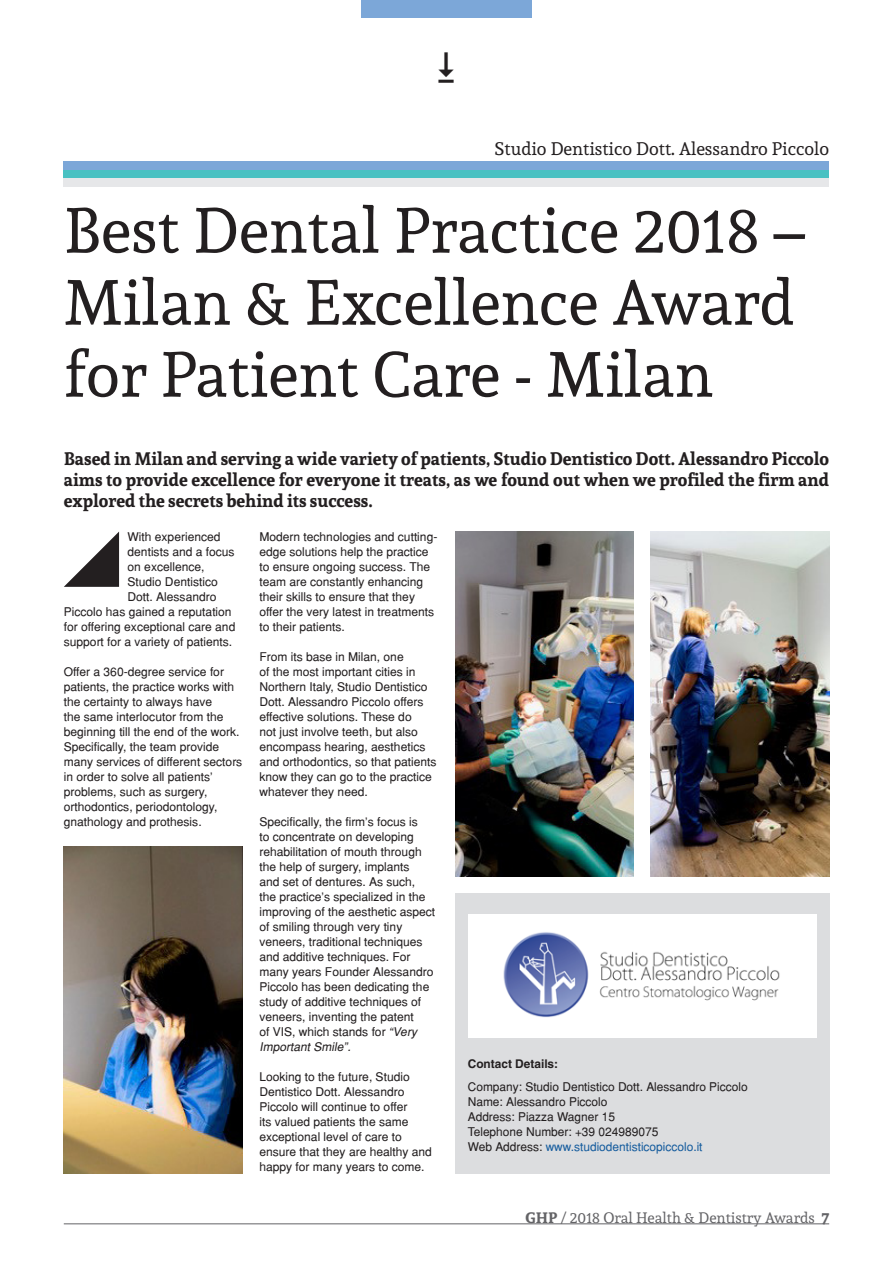
<style>
.page{position:relative;width:893px;height:1263px;background:#fff}
.page>*{position:absolute;margin:0;border:0;box-sizing:border-box;transform-origin:0 0}
.t1{font:63px/72px "Andada";color:#231f20}
.t2{font:700 18px/21px "Andada";color:#231f20;text-align:justify}
.t3{font:18px "Andada";color:#231f20}
.t4{font:15px "Andada";color:#636366}
.t5{font:12px/15px "Helvetica";color:#231f20}
.t6{font:12px "Helvetica";color:#175d9e}
.t7{font:700 12px "Helvetica";color:#231f20}
.s1{font-style:italic}
.s2{color:#231f20}
.s3{font-weight:700}
</style>
<div class="page">
<hr style="left:64px;top:1223px;width:765px;height:1px;background:#636366">
<div style="left:64px;top:162px;width:765px;height:8px;background:#7ca7d8"></div>
<div style="left:64px;top:170px;width:765px;height:9px;background:#49c1c2"></div>
<div style="left:64px;top:179px;width:765px;height:8px;background:#e6e7e9"></div>
<div style="left:361px;top:0;width:170px;height:17px;background:#7ca7d8"></div>
<svg style="left:64px;top:531px;width:55px;height:56px"></svg>
<div style="left:455px;top:893px;width:374px;height:281px;background:#dcdddf"></div>
<div style="left:468px;top:914px;width:348px;height:123px;background:#fff"></div>
<img style="left:503px;top:932px;width:277px;height:86px">
<img style="left:64px;top:846px;width:178px;height:328px">
<img style="left:455px;top:531px;width:179px;height:345px">
<img style="left:651px;top:531px;width:178px;height:345px">
<p class="t3" style="left:495px;top:137px;width:336px">Studio Dentistico Dott. Alessandro Piccolo</p>
<p class="t1" style="left:64px;top:193px;width:743px">Best Dental Practice 2018 –<br>Milan &amp; Excellence Award for Patient Care - Milan</p>
<p class="t2" style="left:64px;top:448px;width:767px">Based in Milan and serving a wide variety of patients, Studio Dentistico Dott. Alessandro Piccolo aims to provide excellence for everyone it treats, as we found out when we profiled the firm and explored the secrets behind its success.</p>
<p class="t5" style="left:259px;top:529px;width:179px">Modern technologies and cutting&shy;edge solutions help the practice to ensure ongoing success. The team are constantly enhancing their skills to ensure that they offer the very latest in treatments to their patients.</p>
<p class="t5" style="left:259px;top:649px;width:179px">From its base in Milan, one<br>of the most important cities in<br>Northern Italy, Studio Dentistico<br>Dott. Alessandro Piccolo offers effective solutions. These do<br>not just involve teeth, but also encompass hearing, aesthetics and orthodontics, so that patients know they can go to the practice whatever they need.</p>
<p class="t5" style="left:259px;top:814px;width:177px">Specifically, the firm’s focus is<br>to concentrate on developing rehabilitation of mouth through the help of surgery, implants<br>and set of dentures. As such,<br>the practice’s specialized in the improving of the aesthetic aspect of smiling through very tiny veneers, traditional techniques and additive techniques. For many years Founder Alessandro<br>Piccolo has been dedicating the study of additive techniques of veneers, inventing the patent<br>of VIS, which stands for <span class="s1">“Very<br>Important Smile”.</span></p>
<p class="t5" style="left:259px;top:1069px;width:174px">Looking to the future, Studio<br>Dentistico Dott. Alessandro<br>Piccolo will continue to offer<br>its valued patients the same exceptional level of care to ensure that they are healthy and happy for many years to come.</p>
<p class="t5" style="left:128px;top:529px;width:94px">With experienced</p>
<p class="t5" style="left:128px;top:544px;width:109px">dentists and a focus</p>
<p class="t5" style="left:128px;top:559px;width:79px">on excellence,</p>
<p class="t5" style="left:128px;top:574px;width:92px">Studio Dentistico</p>
<p class="t5" style="left:128px;top:589px;width:90px">Dott. Alessandro</p>
<p class="t5" style="left:64px;top:604px;width:169px">Piccolo has gained a reputation</p>
<p class="t5" style="left:64px;top:619px;width:173px">for offering exceptional care and</p>
<p class="t5" style="left:64px;top:634px;width:170px">support for a variety of patients.</p>
<p class="t5" style="left:64px;top:664px;width:180px">Offer a 360-degree service for patients, the practice works with the certainty to always have<br>the same interlocutor from the beginning till the end of the work.<br>Specifically, the team provide many services of different sectors in order to solve all patients’ problems, such as surgery, orthodontics, periodontology, gnathology and prothesis.</p>
<p class="t7" style="left:468px;top:1056px;width:92px">Contact Details:</p>
<p class="t5" style="left:468px;top:1079px;width:281px">Company: Studio Dentistico Dott. Alessandro Piccolo</p>
<p class="t5" style="left:468px;top:1094px;width:141px">Name: Alessandro Piccolo</p>
<p class="t5" style="left:468px;top:1109px;width:149px">Address: Piazza Wagner 15</p>
<p class="t5" style="left:468px;top:1124px;width:192px">Telephone Number: +39 024989075</p>
<p class="t6" style="left:468px;top:1140px;width:236px"><span class="s2">Web Address:</span> www.studiodentisticopiccolo.it</p>
<p class="t4" style="left:525px;top:1208px;width:305px"><span class="s3">GHP</span> / 2018 Oral Health &amp; Dentistry Awards <span class="s3">7</span></p>
</div>
